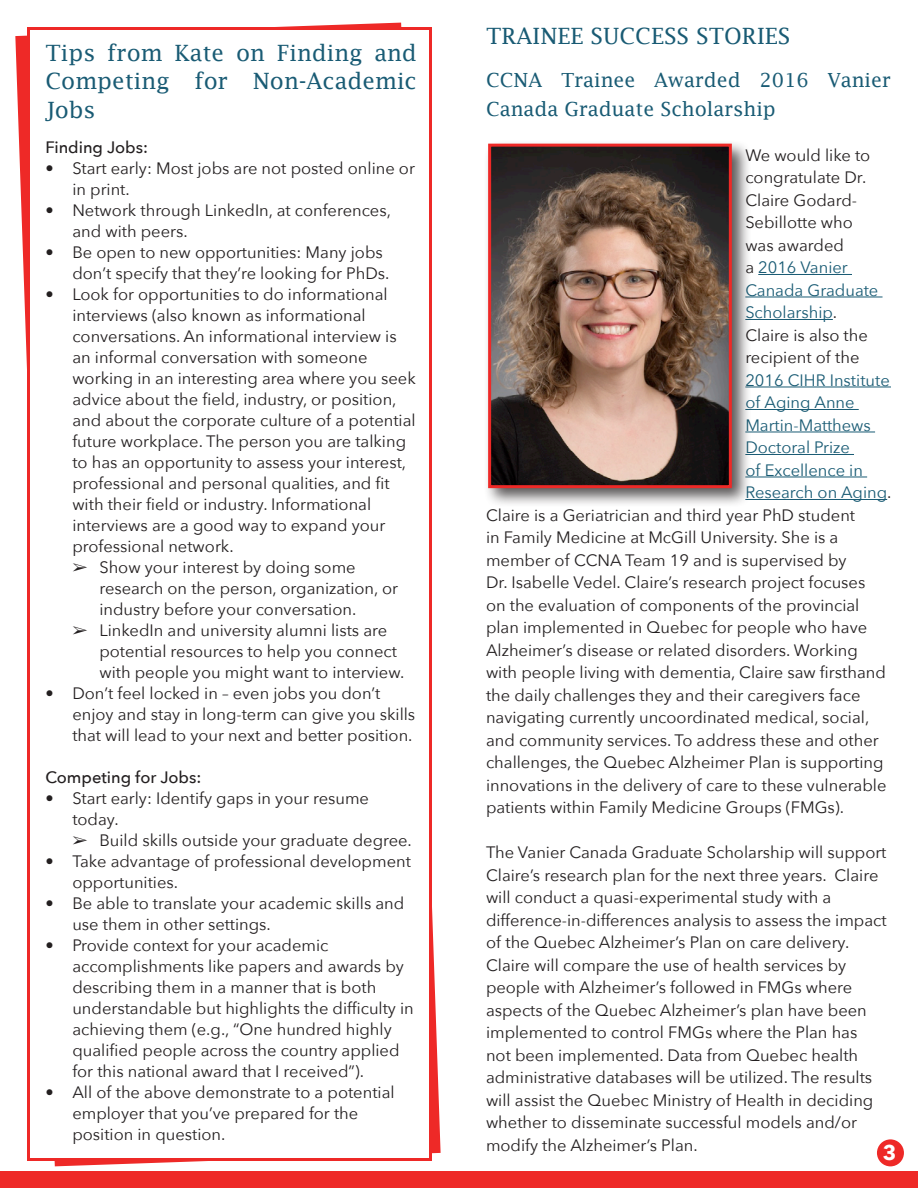
<style>
.page{position:relative;width:918px;height:1188px;background:#fff}
.page>*{position:absolute;margin:0;border:0;box-sizing:border-box;transform-origin:0 0}
.t1{font:22.5px/28.5px "Lucida Fax";color:#195b74;text-align:justify}
.t2{font:700 21px "Avenir Next";color:#fff}
.t3{font:19.5px/28.5px "Lucida Fax";color:#195b74}
.t4{font:16.5px/22.5px "Avenir Next";color:#231f20}
.t5{font:16.5px "Avenir Next";color:#195b74}
.t6{font:500 16.5px "Avenir Next";color:#231f20}
.s1{color:#231f20}
</style>
<div class="page">
<div style="left:0;top:1172px;width:918px;height:16px;background:#ee2927"></div>
<svg style="left:15px;top:23px;width:426px;height:1143px"></svg>
<div style="left:27px;top:27px;width:405px;height:1134px;background:#fff;border:3px solid #ee2927"></div>
<hr style="left:758px;top:274px;width:94px;height:1px;background:#195b74">
<hr style="left:745px;top:297px;width:138px;height:1px;background:#195b74">
<hr style="left:745px;top:319px;width:88px;height:1px;background:#195b74">
<hr style="left:745px;top:387px;width:146px;height:1px;background:#195b74">
<hr style="left:745px;top:409px;width:114px;height:1px;background:#195b74">
<hr style="left:745px;top:432px;width:130px;height:1px;background:#195b74">
<hr style="left:745px;top:454px;width:109px;height:1px;background:#195b74">
<hr style="left:745px;top:477px;width:122px;height:1px;background:#195b74">
<hr style="left:745px;top:499px;width:142px;height:1px;background:#195b74">
<div style="left:484px;top:139px;width:268px;height:369px;background:#231f20;opacity:.75"></div>
<img style="left:492px;top:148px;width:236px;height:336px">
<div style="left:488px;top:144px;width:244px;height:344px;border:3px solid #ee2927"></div>
<div style="left:877px;top:1139px;width:27px;height:27px;background:#ee2927;border-radius:50%"></div>
<p class="t1" style="left:45px;top:38px;width:373px">Tips from Kate on Finding and Competing for Non-Academic Jobs</p>
<p class="t6" style="left:45px;top:133px;width:104px">Finding Jobs:</p>
<p class="t4" style="left:45px;top:156px;width:371px">• Start early: Most jobs are not posted online or</p>
<p class="t4" style="left:72px;top:177px;width:59px">in print.</p>
<p class="t4" style="left:45px;top:198px;width:347px">• Network through LinkedIn, at conferences,</p>
<p class="t4" style="left:72px;top:219px;width:117px">and with peers.</p>
<p class="t4" style="left:45px;top:240px;width:339px">• Be open to new opportunities: Many jobs</p>
<p class="t4" style="left:72px;top:261px;width:319px">don’t specify that they’re looking for PhDs.</p>
<p class="t4" style="left:45px;top:282px;width:344px">• Look for opportunities to do informational</p>
<p class="t4" style="left:72px;top:303px;width:295px">interviews (also known as informational</p>
<p class="t4" style="left:72px;top:324px;width:326px">conversations. An informational interview is</p>
<p class="t4" style="left:72px;top:345px;width:297px">an informal conversation with someone</p>
<p class="t4" style="left:72px;top:366px;width:345px">working in an interesting area where you seek</p>
<p class="t4" style="left:72px;top:387px;width:326px">advice about the field, industry, or position,</p>
<p class="t4" style="left:72px;top:408px;width:345px">and about the corporate culture of a potential</p>
<p class="t4" style="left:72px;top:429px;width:335px">future workplace. The person you are talking</p>
<p class="t4" style="left:72px;top:450px;width:335px">to has an opportunity to assess your interest,</p>
<p class="t4" style="left:72px;top:471px;width:319px">professional and personal qualities, and fit</p>
<p class="t4" style="left:72px;top:492px;width:300px">with their field or industry. Informational</p>
<p class="t4" style="left:72px;top:513px;width:315px">interviews are a good way to expand your</p>
<p class="t4" style="left:72px;top:534px;width:163px">professional network.</p>
<p class="t4" style="left:72px;top:555px;width:285px">➢ Show your interest by doing some</p>
<p class="t4" style="left:99px;top:576px;width:300px">research on the person, organization, or</p>
<p class="t4" style="left:99px;top:597px;width:259px">industry before your conversation.</p>
<p class="t4" style="left:72px;top:618px;width:316px">➢ LinkedIn and university alumni lists are</p>
<p class="t4" style="left:99px;top:639px;width:299px">potential resources to help you connect</p>
<p class="t4" style="left:99px;top:660px;width:306px">with people you might want to interview.</p>
<p class="t4" style="left:45px;top:681px;width:337px">• Don’t feel locked in – even jobs you don’t</p>
<p class="t4" style="left:72px;top:702px;width:344px">enjoy and stay in long-term can give you skills</p>
<p class="t4" style="left:72px;top:723px;width:342px">that will lead to your next and better position.</p>
<p class="t6" style="left:45px;top:763px;width:158px">Competing for Jobs:</p>
<p class="t4" style="left:45px;top:786px;width:325px">• Start early: Identify gaps in your resume</p>
<p class="t4" style="left:72px;top:807px;width:48px">today.</p>
<p class="t4" style="left:72px;top:828px;width:341px">➢ Build skills outside your graduate degree.</p>
<p class="t4" style="left:45px;top:849px;width:367px">• Take advantage of professional development</p>
<p class="t4" style="left:72px;top:870px;width:107px">opportunities.</p>
<p class="t4" style="left:45px;top:891px;width:361px">• Be able to translate your academic skills and</p>
<p class="t4" style="left:72px;top:912px;width:200px">use them in other settings.</p>
<p class="t4" style="left:45px;top:933px;width:285px">• Provide context for your academic</p>
<p class="t4" style="left:72px;top:954px;width:333px">accomplishments like papers and awards by</p>
<p class="t4" style="left:72px;top:975px;width:306px">describing them in a manner that is both</p>
<p class="t4" style="left:72px;top:996px;width:343px">understandable but highlights the difficulty in</p>
<p class="t4" style="left:72px;top:1017px;width:321px">achieving them (e.g., “One hundred highly</p>
<p class="t4" style="left:72px;top:1038px;width:329px">qualified people across the country applied</p>
<p class="t4" style="left:72px;top:1059px;width:293px">for this national award that I received”).</p>
<p class="t4" style="left:45px;top:1080px;width:351px">• All of the above demonstrate to a potential</p>
<p class="t4" style="left:72px;top:1101px;width:287px">employer that you’ve prepared for the</p>
<p class="t4" style="left:72px;top:1122px;width:155px">position in question.</p>
<p class="t1" style="left:486px;top:22px;width:306px">TRAINEE SUCCESS STORIES</p>
<p class="t3" style="left:486px;top:66px;width:407px">CCNA Trainee Awarded 2016 Vanier<br>Canada Graduate Scholarship</p>
<p class="t4" style="left:745px;top:143px;width:127px">We would like to</p>
<p class="t4" style="left:745px;top:166px;width:123px">congratulate Dr.</p>
<p class="t4" style="left:745px;top:188px;width:113px">Claire Godard-</p>
<p class="t4" style="left:745px;top:211px;width:109px">Sebillotte who</p>
<p class="t4" style="left:745px;top:233px;width:100px">was awarded</p>
<p class="t5" style="left:745px;top:254px;width:104px"><span class="s1">a</span> 2016 Vanier</p>
<p class="t5" style="left:745px;top:276px;width:135px">Canada Graduate</p>
<p class="t5" style="left:745px;top:299px;width:93px">Scholarship<span class="s1">.</span></p>
<p class="t4" style="left:745px;top:323px;width:124px">Claire is also the</p>
<p class="t4" style="left:745px;top:346px;width:116px">recipient of the</p>
<p class="t5" style="left:745px;top:366px;width:146px">2016 CIHR Institute</p>
<p class="t5" style="left:745px;top:389px;width:111px">of Aging Anne</p>
<p class="t5" style="left:745px;top:411px;width:127px">Martin-Matthews</p>
<p class="t5" style="left:745px;top:434px;width:106px">Doctoral Prize</p>
<p class="t5" style="left:745px;top:456px;width:119px">of Excellence in</p>
<p class="t5" style="left:745px;top:479px;width:148px">Research on Aging<span class="s1">.</span></p>
<p class="t4" style="left:486px;top:503px;width:371px">Claire is a Geriatrician and third year PhD student</p>
<p class="t4" style="left:486px;top:526px;width:354px">in Family Medicine at McGill University. She is a</p>
<p class="t4" style="left:486px;top:548px;width:362px">member of CCNA Team 19 and is supervised by</p>
<p class="t4" style="left:486px;top:571px;width:381px">Dr. Isabelle Vedel. Claire’s research project focuses</p>
<p class="t4" style="left:486px;top:593px;width:375px">on the evaluation of components of the provincial</p>
<p class="t4" style="left:486px;top:616px;width:383px">plan implemented in Quebec for people who have</p>
<p class="t4" style="left:486px;top:638px;width:373px">Alzheimer’s disease or related disorders. Working</p>
<p class="t4" style="left:486px;top:661px;width:401px">with people living with dementia, Claire saw firsthand</p>
<p class="t4" style="left:486px;top:683px;width:376px">the daily challenges they and their caregivers face</p>
<p class="t4" style="left:486px;top:706px;width:385px">navigating currently uncoordinated medical, social,</p>
<p class="t4" style="left:486px;top:728px;width:394px">and community services. To address these and other</p>
<p class="t4" style="left:486px;top:751px;width:399px">challenges, the Quebec Alzheimer Plan is supporting</p>
<p class="t4" style="left:486px;top:773px;width:402px">innovations in the delivery of care to these vulnerable</p>
<p class="t4" style="left:486px;top:796px;width:360px">patients within Family Medicine Groups (FMGs).</p>
<p class="t4" style="left:486px;top:841px;width:402px">The Vanier Canada Graduate Scholarship will support Claire’s research plan for the next three years. Claire will conduct a quasi-experimental study with a difference-in-differences analysis to assess the impact of the Quebec Alzheimer’s Plan on care delivery.<br>Claire will compare the use of health services by people with Alzheimer’s followed in FMGs where aspects of the Quebec Alzheimer’s plan have been implemented to control FMGs where the Plan has<br>not been implemented. Data from Quebec health administrative databases will be utilized. The results will assist the Quebec Ministry of Health in deciding whether to disseminate successful models and/or modify the Alzheimer’s Plan.</p>
<p class="t2" style="left:883px;top:1135px;width:15px">3</p>
</div>
